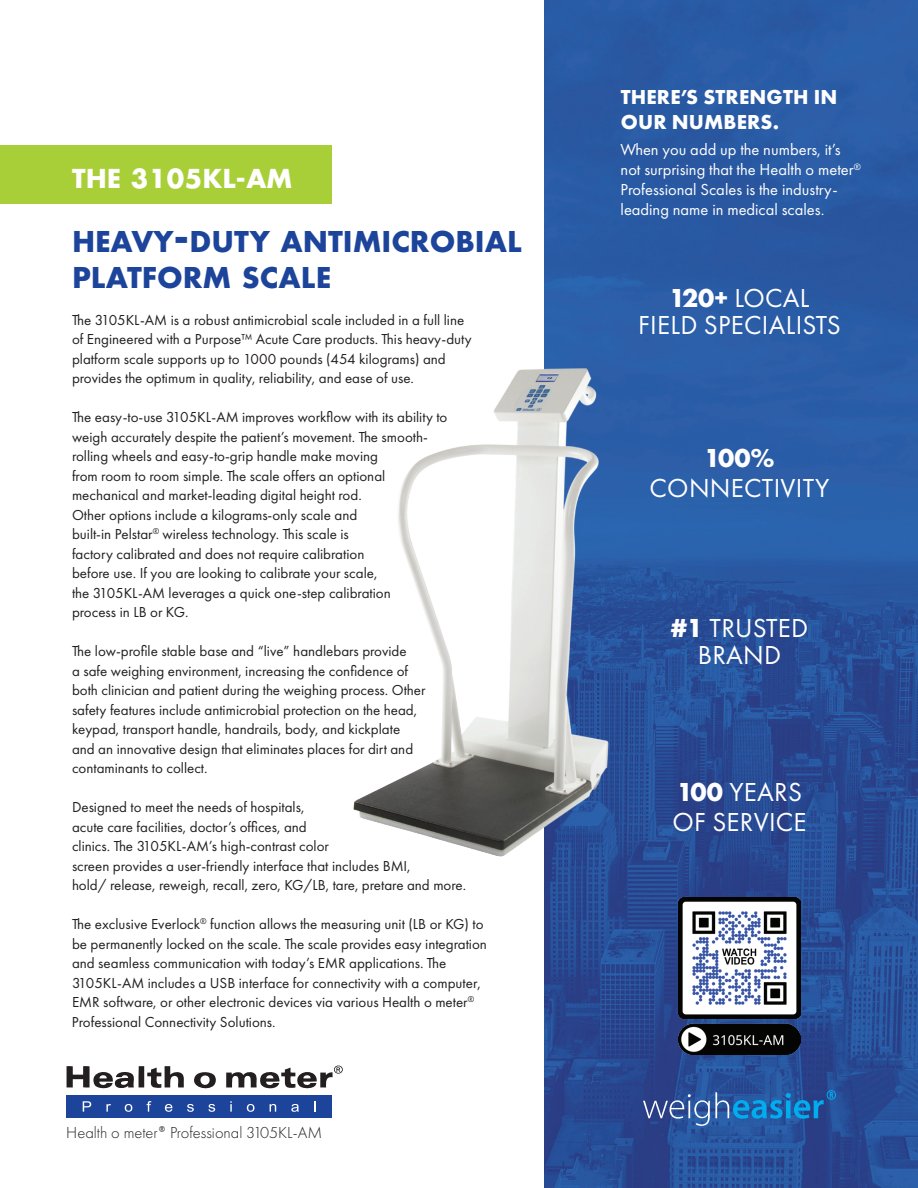
<style>
.page{position:relative;width:918px;height:1188px;background:#fff}
.page>*{position:absolute;margin:0;border:0;box-sizing:border-box;transform-origin:0 0}
.t1{font:700 31.5px/36px "Futura PT";color:#1d449b}
.t2{font:27px/27px "Futura PT";letter-spacing:.01em;color:#fff;text-align:center}
.t3{font:700 27px "Futura PT";color:#fff}
.t4{font:700 25.5px "Futura";letter-spacing:.02em;color:#fff}
.t5{font:700 21px/25.2px "Futura PT";letter-spacing:.01em;color:#fff}
.t6{font:16.5px/19.8px "Futura PT";color:#fff}
.t7{font:300 16.5px "Futura PT";color:#231f20}
.t8{font:15px/19.5px "Futura PT";color:#231f20}
.s1{font-size:45px}
.s2{font-weight:700}
</style>
<div class="page">
<img style="left:544px;top:0;width:374px;height:1188px">
<svg style="left:67px;top:1066px;width:149px;height:23px"></svg>
<svg style="left:226px;top:1066px;width:117px;height:23px"></svg>
<div style="left:67px;top:1095px;width:265px;height:23px;background:#1d449b"></div>
<svg style="left:83px;top:1101px;width:8px;height:11px"></svg>
<svg style="left:106px;top:1104px;width:5px;height:8px"></svg>
<svg style="left:125px;top:1104px;width:7px;height:8px"></svg>
<svg style="left:147px;top:1101px;width:4px;height:11px"></svg>
<svg style="left:165px;top:1104px;width:7px;height:8px"></svg>
<svg style="left:187px;top:1104px;width:7px;height:8px"></svg>
<svg style="left:208px;top:1104px;width:7px;height:8px"></svg>
<svg style="left:230px;top:1101px;width:2px;height:11px"></svg>
<svg style="left:247px;top:1104px;width:7px;height:8px"></svg>
<svg style="left:270px;top:1104px;width:6px;height:8px"></svg>
<svg style="left:291px;top:1104px;width:8px;height:8px"></svg>
<svg style="left:643px;top:1090px;width:193px;height:36px;background:#3065a8"></svg>
<div style="left:0;top:145px;width:331px;height:59px;background:#a9cf38"></div>
<img style="left:353px;top:337px;width:289px;height:549px">
<img style="left:679px;top:897px;width:121px;height:158px">
<h3 class="t4" style="left:72px;top:160px;width:221px">THE 3105KL-AM</h3>
<h1 class="t1" style="left:72px;top:222px;width:451px">HEAVY<span class="s1">-</span>DUTY ANTIMICROBIAL<br>PLATFORM SCALE</h1>
<p class="t8" style="left:72px;top:310px;width:401px">The 3105KL-AM is a robust antimicrobial scale included in a full line of Engineered with a Purpose™ Acute Care products. This heavy-duty platform scale supports up to 1000 pounds (454 kilograms) and provides the optimum in quality, reliability, and ease of use.</p>
<p class="t8" style="left:72px;top:407px;width:377px">The easy-to-use 3105KL-AM improves workflow with its ability to weigh accurately despite the patient’s movement. The smooth&shy;rolling wheels and easy-to-grip handle make moving<br>from room to room simple. The scale offers an optional mechanical and market-leading digital height rod.<br>Other options include a kilograms-only scale and<br>built-in Pelstar<sup>®</sup> wireless technology. This scale is<br>factory calibrated and does not require calibration<br>before use. If you are looking to calibrate your scale,<br>the 3105KL-AM leverages a quick one-step calibration<br>process in LB or KG.</p>
<p class="t8" style="left:72px;top:641px;width:355px">The low-profile stable base and “live” handlebars provide<br>a safe weighing environment, increasing the confidence of both clinician and patient during the weighing process. Other safety features include antimicrobial protection on the head, keypad, transport handle, handrails, body, and kickplate and an innovative design that eliminates places for dirt and contaminants to collect.</p>
<p class="t8" style="left:72px;top:797px;width:396px">Designed to meet the needs of hospitals,<br>acute care facilities, doctor’s offices, and<br>clinics. The 3105KL-AM’s high-contrast color<br>screen provides a user-friendly interface that includes BMI,<br>hold/ release, reweigh, recall, zero, KG/LB, tare, pretare and more.</p>
<p class="t8" style="left:72px;top:914px;width:417px">The exclusive Everlock<sup>®</sup> function allows the measuring unit (LB or KG) to be permanently locked on the scale. The scale provides easy integration and seamless communication with today’s EMR applications. The 3105KL-AM includes a USB interface for connectivity with a computer, EMR software, or other electronic devices via various Health o meter<sup>® </sup>Professional Connectivity Solutions.</p>
<p class="t7" style="left:66px;top:1124px;width:257px">Health o meter<sup>®</sup> Professional 3105KL-AM</p>
<h3 class="t5" style="left:621px;top:84px;width:218px">THERE’S STRENGTH IN<br>OUR NUMBERS.</h3>
<p class="t6" style="left:621px;top:140px;width:242px">When you add up the numbers, it’s not surprising that the Health o meter<sup>® </sup>Professional Scales is the industry&shy;leading name in medical scales.</p>
<h2 class="t2" style="left:638px;top:284px;width:204px"><span class="s2">120+</span> LOCAL<br>FIELD SPECIALISTS</h2>
<h2 class="t3" style="left:704px;top:440px;width:72px">100%</h2>
<h2 class="t2" style="left:650px;top:474px;width:181px">CONNECTIVITY</h2>
<h2 class="t2" style="left:671px;top:615px;width:139px"><span class="s2">#1</span> TRUSTED<br>BRAND</h2>
<h2 class="t2" style="left:672px;top:776px;width:136px;line-height:30px;text-align:left"><span class="s2">100</span> YEARS<br>OF SERVICE</h2>
</div>
